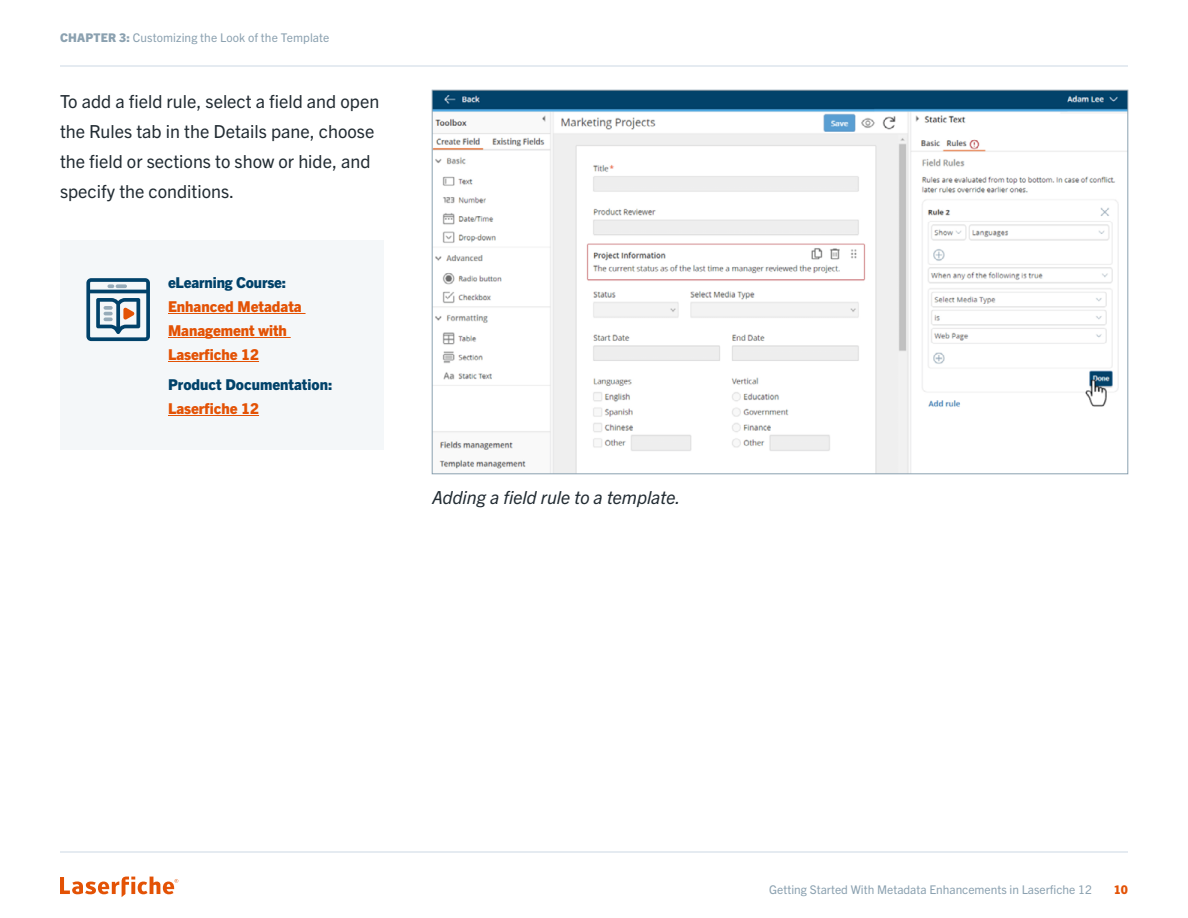
<style>
.page{position:relative;width:1188px;height:918px;background:#fff}
.page>*{position:absolute;margin:0;border:0;box-sizing:border-box;transform-origin:0 0}
.t1{font:18px/30px "Trade Gothic Next LT Pro";color:#222c33}
.t2{font:italic 18px "Trade Gothic Next LT Pro";color:#222c33}
.t3{font:800 15px/24px "Trade Gothic Next LT Pro";color:#e35205}
.t4{font:800 15px "Trade Gothic Next LT Pro";color:#01426a}
.t5{font:12px "Trade Gothic Next LT Pro";color:#8ba1b0}
.t6{font:800 12px "Trade Gothic Next LT Pro";color:#e35205}
.s1{font-weight:800}
</style>
<div class="page">
<svg style="left:60px;top:877px;width:118px;height:20px"></svg>
<hr style="left:60px;top:851px;width:1068px;height:2px;background:#dde5ed">
<hr style="left:60px;top:65px;width:1068px;height:2px;background:#dde5ed">
<img style="left:434px;top:92px;width:692px;height:380px">
<div style="left:60px;top:240px;width:324px;height:210px;background:#f4f7f9"></div>
<hr style="left:168px;top:313px;width:138px;height:1px;background:#e35205">
<hr style="left:168px;top:337px;width:123px;height:1px;background:#e35205">
<hr style="left:168px;top:361px;width:91px;height:1px;background:#e35205">
<hr style="left:168px;top:415px;width:91px;height:1px;background:#e35205">
<svg style="left:86px;top:278px;width:64px;height:63px"></svg>
<p class="t5" style="left:60px;top:29px;width:271px"><span class="s1">CHAPTER 3:</span> Customizing the Look of the Template</p>
<p class="t1" style="left:60px;top:85px;width:321px">To add a field rule, select a field and open the Rules tab in the Details pane, choose the field or sections to show or hide, and specify the conditions.</p>
<p class="t4" style="left:168px;top:272px;width:120px">eLearning Course:</p>
<p class="t3" style="left:168px;top:294px;width:135px">Enhanced Metadata<br>Management with<br>Laserfiche 12</p>
<p class="t4" style="left:168px;top:374px;width:166px">Product Documentation:</p>
<p class="t3" style="left:168px;top:396px;width:93px">Laserfiche 12</p>
<p class="t2" style="left:432px;top:485px;width:250px">Adding a field rule to a template.</p>
<p class="t5" style="left:769px;top:881px;width:324px">Getting Started With Metadata Enhancements in Laserfiche 12</p>
<p class="t6" style="left:1114px;top:881px;width:16px">10</p>
</div>
